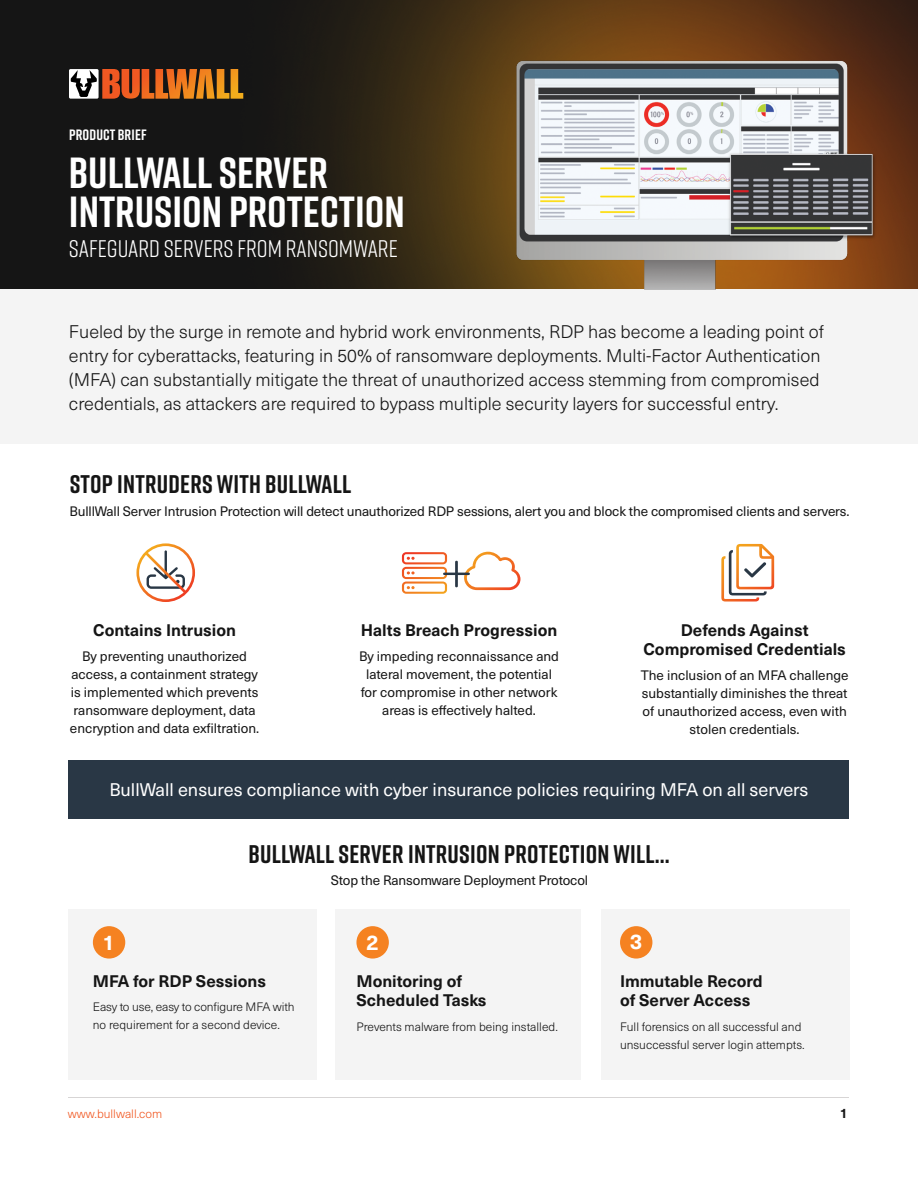
<style>
.page{position:relative;width:918px;height:1188px;background:#fff}
.page>*{position:absolute;margin:0;border:0;box-sizing:border-box;transform-origin:0 0}
.t1{font:700 43.5px/39px "Rift";color:#fff}
.t2{font:700 25.5px "Rift";letter-spacing:.01em;color:#151515}
.t3{font:24px "Rift";color:#fff}
.t4{font:700 21px "Neue Haas Unica W1 G";color:#fff}
.t5{font:300 18px/24px "Neue Haas Unica W1 G";color:#151515}
.t6{font:18px "Neue Haas Unica W1 G";color:#fff}
.t7{font:700 16.5px/19.5px "Neue Haas Unica W1 G";color:#151515}
.t8{font:700 15px "Rift";letter-spacing:.01em;color:#fff}
.t9{font:13.5px/18px "Neue Haas Unica W1 G";color:#151515;text-align:center}
.t10{font:700 13.5px "Neue Haas Unica W1 G";color:#151515}
.t11{font:300 12px/18px "Neue Haas Unica W1 G";color:#151515}
.t12{font:300 12px "Neue Haas Unica W1 G";color:#f15822}
</style>
<div class="page">
<hr style="left:68px;top:1097px;width:780px;height:1px;background:#d7d5d5">
<svg style="left:136px;top:543px;width:59px;height:59px"></svg>
<svg style="left:402px;top:552px;width:118px;height:42px"></svg>
<svg style="left:721px;top:544px;width:53px;height:58px"></svg>
<img style="left:0;top:0;width:918px;height:290px">
<div style="left:0;top:290px;width:918px;height:154px;background:#f4f4f4"></div>
<div style="left:69px;top:69px;width:30px;height:30px;background:#fff;border-radius:2px"></div>
<svg style="left:71px;top:69px;width:172px;height:30px;background:#ac6532"></svg>
<div style="left:69px;top:760px;width:780px;height:59px;background:#293745"></div>
<div style="left:69px;top:909px;width:248px;height:170px;background:#f4f4f4"></div>
<div style="left:93px;top:926px;width:32px;height:33px;background:#f58221;border-radius:50%"></div>
<div style="left:335px;top:909px;width:246px;height:170px;background:#f4f4f4"></div>
<div style="left:356px;top:926px;width:33px;height:33px;background:#f58221;border-radius:50%"></div>
<div style="left:601px;top:909px;width:248px;height:170px;background:#f4f4f4"></div>
<div style="left:620px;top:926px;width:32px;height:33px;background:#f58221;border-radius:50%"></div>
<img style="left:476px;top:40px;width:430px;height:249px">
<p class="t8" style="left:69px;top:124px;width:79px">PRODUCT BRIEF</p>
<h1 class="t1" style="left:69px;top:153px;width:337px">BULLWALL SERVER<br>INTRUSION PROTECTION</h1>
<h3 class="t3" style="left:69px;top:232px;width:331px">SAFEGUARD SERVERS FROM RANSOMWARE</h3>
<p class="t5" style="left:69px;top:318px;width:756px">Fueled by the surge in remote and hybrid work environments, RDP has become a leading point of entry for cyberattacks, featuring in 50% of ransomware deployments. Multi-Factor Authentication (MFA) can substantially mitigate the threat of unauthorized access stemming from compromised credentials, as attackers are required to bypass multiple security layers for successful entry.</p>
<h2 class="t2" style="left:70px;top:466px;width:283px">STOP INTRUDERS WITH BULLWALL</h2>
<p class="t9" style="left:70px;top:501px;width:781px">BulllWall Server Intrusion Protection will detect unauthorized RDP sessions, alert you and block the compromised clients and servers.</p>
<p class="t7" style="left:93px;top:619px;width:144px">Contains Intrusion</p>
<p class="t9" style="left:70px;top:646px;width:191px">By preventing unauthorized access, a containment strategy is implemented which prevents ransomware deployment, data encryption and data exfiltration.</p>
<p class="t7" style="left:361px;top:619px;width:198px">Halts Breach Progression</p>
<p class="t9" style="left:359px;top:646px;width:201px">By impeding reconnaissance and lateral movement, the potential for compromise in other network areas is effectively halted.</p>
<p class="t7" style="left:643px;top:619px;width:204px;text-align:center">Defends Against<br>Compromised Credentials</p>
<p class="t9" style="left:641px;top:666px;width:209px">The inclusion of an MFA challenge substantially diminishes the threat of unauthorized access, even with stolen credentials.</p>
<h3 class="t6" style="left:109px;top:776px;width:701px">BullWall ensures compliance with cyber insurance policies requiring MFA on all servers</h3>
<h2 class="t2" style="left:249px;top:836px;width:423px">BULLWALL SERVER INTRUSION PROTECTION WILL...</h2>
<h3 class="t4" style="left:103px;top:926px;width:14px">1</h3>
<p class="t7" style="left:93px;top:970px;width:175px">MFA for RDP Sessions</p>
<p class="t11" style="left:93px;top:997px;width:203px">Easy to use, easy to configure MFA with no requirement for a second device.</p>
<p class="t9" style="left:331px;top:871px;width:259px">Stop the Ransomware Deployment Protocol</p>
<h3 class="t4" style="left:366px;top:926px;width:14px">2</h3>
<h3 class="t4" style="left:630px;top:925px;width:14px">3</h3>
<p class="t7" style="left:356px;top:970px;width:132px">Monitoring of<br>Scheduled Tasks</p>
<p class="t11" style="left:356px;top:1017px;width:203px">Prevents malware from being installed.</p>
<p class="t7" style="left:620px;top:970px;width:144px">Immutable Record of Server Access</p>
<p class="t11" style="left:620px;top:1017px;width:186px">Full forensics on all successful and unsuccessful server login attempts.</p>
<p class="t12" style="left:68px;top:1105px;width:96px">www.bullwall.com</p>
<p class="t10" style="left:840px;top:1103px;width:10px">1</p>
</div>
